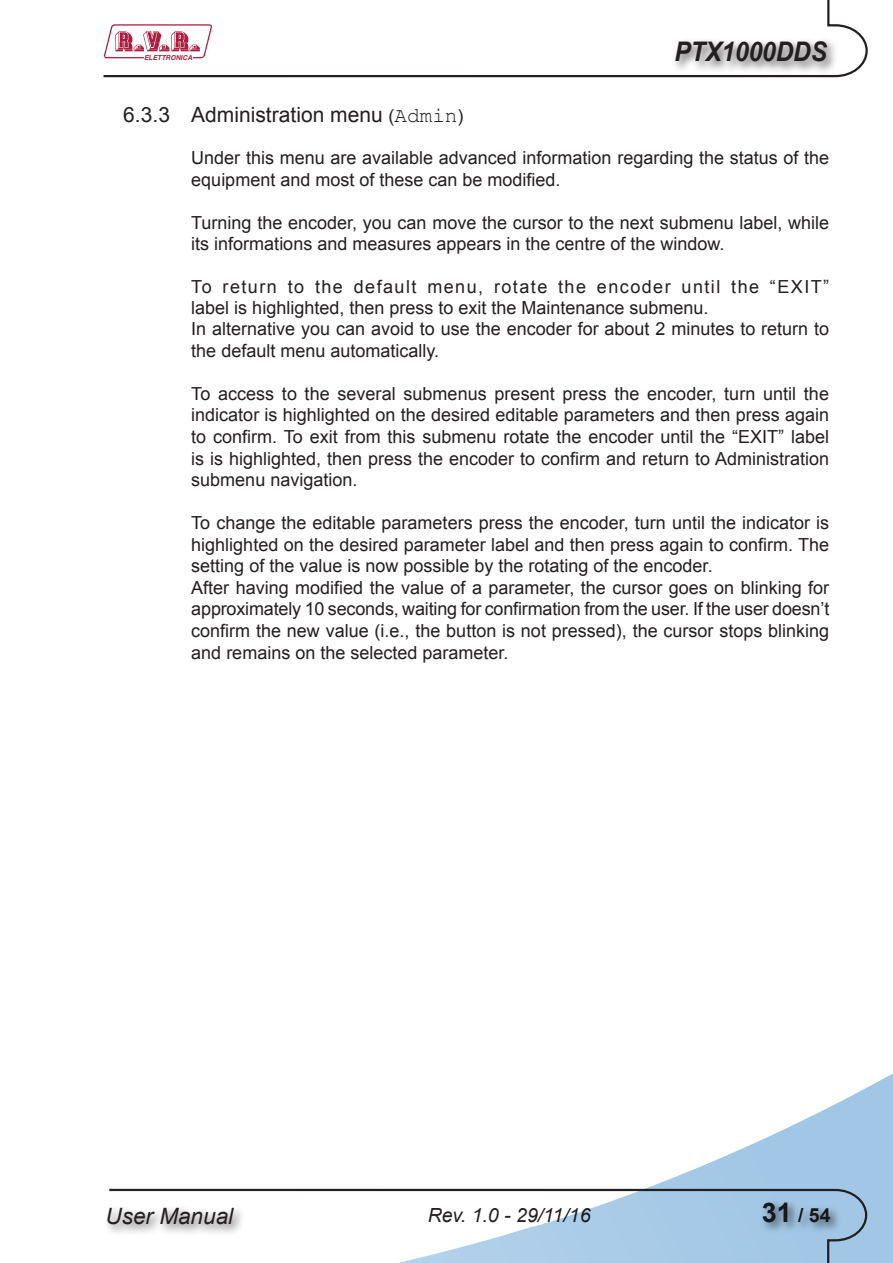
<style>
.page{position:relative;width:893px;height:1263px;background:#fff}
.page>*{position:absolute;margin:0;border:0;box-sizing:border-box;transform-origin:0 0}
.t1{font:italic 700 27px "Arial";color:#231f20;scale:.9 1}
.t2{font:italic 22.5px "Arial";color:#231f20}
.t3{font:21px "Arial";color:#231f20}
.t4{font:italic 19.5px "Arial";color:#231f20}
.t5{font:700 19.5px "Arial";color:#231f20}
.t6{font:18px/21.6px "Arial";color:#231f20}
.t7{font:italic 700 6.75px "Helvetica";color:#ae1b3d}
.s1{font-size:18px}
.s2{font-family:"Courier New"}
.s3{font-size:27px}
</style>
<div class="page">
<img style="left:647px;top:1073px;width:246px;height:190px">
<svg style="left:109px;top:1188px;width:759px;height:75px"></svg>
<div style="left:759px;top:1198px;width:84px;height:37px;background:#231f20;opacity:.75"></div>
<div style="left:103px;top:1204px;width:144px;height:34px;background:#231f20;opacity:.75"></div>
<svg style="left:103px;top:0;width:765px;height:78px"></svg>
<div style="left:671px;top:37px;width:169px;height:38px;background:#231f20;opacity:.75"></div>
<p class="t7" style="left:144px;top:54px;width:50px">ELETTRONICA</p>
<h1 class="t1" style="left:674px;top:34px;width:171px">PTX1000DDS</h1>
<p class="t3" style="left:123px;top:100px;width:342px">6.3.3 Administration menu <span class="s1">(</span><span class="s2">Admin</span><span class="s1">)</span></p>
<p class="t6" style="left:191px;top:147px;width:639px">Under this menu are available advanced information regarding the status of the equipment and most of these can be modified.</p>
<p class="t6" style="left:191px;top:212px;width:639px">Turning the encoder, you can move the cursor to the next submenu label, while its informations and measures appears in the centre of the window.</p>
<p class="t6" style="left:191px;top:276px;width:639px">To return to the default menu, rotate the encoder until the “EXIT” label is highlighted, then press to exit the Maintenance submenu.<br>In alternative you can avoid to use the encoder for about 2 minutes to return to the default menu automatically.</p>
<p class="t6" style="left:191px;top:383px;width:639px;text-align:justify">To access to the several submenus present press the encoder, turn until the indicator is highlighted on the desired editable parameters and then press again to confirm. To exit from this submenu rotate the encoder until the “EXIT” label is is highlighted, then press the encoder to confirm and return to Administration submenu navigation.</p>
<p class="t6" style="left:191px;top:512px;width:639px">To change the editable parameters press the encoder, turn until the indicator is highlighted on the desired parameter label and then press again to confirm. The setting of the value is now possible by the rotating of the encoder.<br>After having modified the value of a parameter, the cursor goes on blinking for approximately 10 seconds, waiting for confirmation from the user. If the user doesn’t confirm the new value (i.e., the button is not pressed), the cursor stops blinking and remains on the selected parameter.</p>
<p class="t2" style="left:106px;top:1202px;width:129px">User Manual</p>
<p class="t4" style="left:428px;top:1203px;width:164px">Rev. 1.0 - 29/11/16</p>
<p class="t5" style="left:762px;top:1202px;width:70px"><span class="s3">31</span> / 54</p>
</div>
